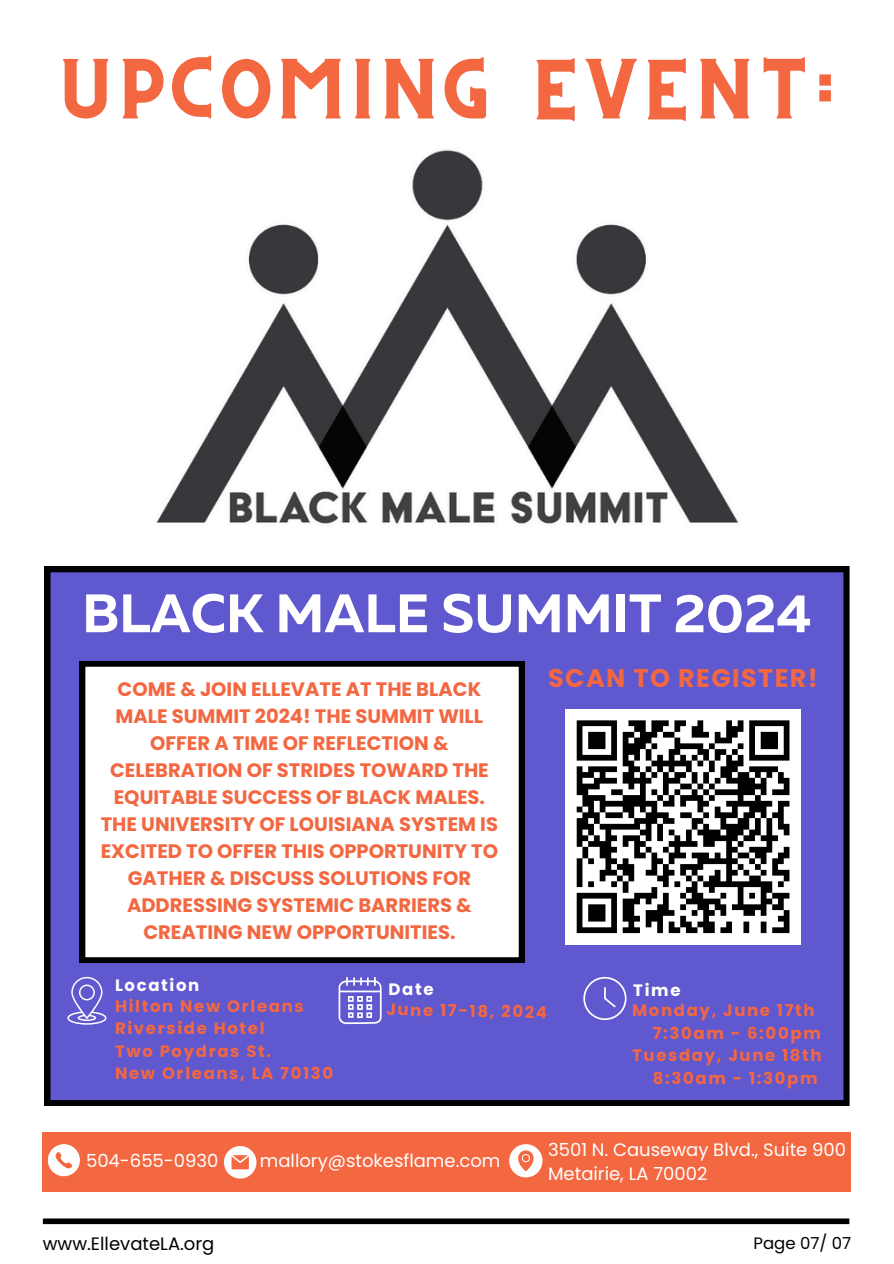
<style>
.page{position:relative;width:894px;height:1264px;background:#fff}
.page>*{position:absolute;margin:0;border:0;box-sizing:border-box;transform-origin:0 0}
.t1{font:60px "CS Gordon Vintage";color:#f36741}
.t2{font:700 54px "Muller";color:#fff}
.t3{font:700 25.5px "Poppins";letter-spacing:.055em;color:#f36741}
.t4{font:700 19.5px/27px "Poppins";color:#f36741;text-align:center}
.t5{font:18px/24.8px "Poppins";color:#fff}
.t6{font:18px "Poppins";color:#000}
.t7{font:700 16.5px/22.5px "Poppins";letter-spacing:.1em;color:#f36741}
.t8{font:700 16.5px "Poppins";letter-spacing:.1em;color:#fff}
.t9{font:16.5px "Poppins";color:#000}
</style>
<div class="page">
<svg style="left:45px;top:566px;width:803px;height:539px;background:#5a52c0"></svg>
<div style="left:43px;top:1218px;width:806px;height:6px;background:#000"></div>
<div style="left:43px;top:1132px;width:807px;height:59px;background:#f36741"></div>
<svg style="left:48px;top:1144px;width:32px;height:32px"></svg>
<svg style="left:224px;top:1146px;width:32px;height:32px"></svg>
<svg style="left:509px;top:1144px;width:33px;height:33px"></svg>
<div style="left:565px;top:709px;width:235px;height:235px;background:#fff"></div>
<svg style="left:576px;top:720px;width:214px;height:214px"></svg>
<svg style="left:338px;top:976px;width:43px;height:48px"></svg>
<svg style="left:583px;top:976px;width:43px;height:43px;background:#756ed4"></svg>
<svg style="left:67px;top:976px;width:39px;height:48px;background:#7f78d7"></svg>
<img style="left:156px;top:150px;width:583px;height:374px">
<svg style="left:80px;top:661px;width:444px;height:301px"></svg>
<h6 class="t1" style="left:56px;top:63px;width:783px">UPCOMING EVENT:</h6>
<h6 class="t2" style="left:82px;top:590px;width:731px">BLACK MALE SUMMIT 2024</h6>
<p class="t4" style="left:101px;top:675px;width:399px">COME &amp; JOIN ELLEVATE AT THE BLACK<br>MALE SUMMIT 2024! THE SUMMIT WILL<br>OFFER A TIME OF REFLECTION &amp;<br>CELEBRATION OF STRIDES TOWARD THE<br>EQUITABLE SUCCESS OF BLACK MALES.<br>THE UNIVERSITY OF LOUISIANA SYSTEM IS<br>EXCITED TO OFFER THIS OPPORTUNITY TO<br>GATHER &amp; DISCUSS SOLUTIONS FOR<br>ADDRESSING SYSTEMIC BARRIERS &amp;<br>CREATING NEW OPPORTUNITIES.</p>
<h6 class="t3" style="left:548px;top:660px;width:271px">SCAN TO REGISTER!</h6>
<h6 class="t8" style="left:115px;top:973px;width:86px">Location</h6>
<h6 class="t7" style="left:115px;top:994px;width:220px">Hilton New Orleans<br>Riverside Hotel<br>Two Poydras St.<br>New Orleans, LA 70130</h6>
<h4 class="t8" style="left:388px;top:977px;width:46px">Date</h4>
<h3 class="t7" style="left:386px;top:998px;width:162px;rotate:1deg">June 17-18, 2024</h3>
<p class="t8" style="left:633px;top:978px;width:49px">Time</p>
<p class="t7" style="left:632px;top:999px;width:184px">Monday, June 17th</p>
<p class="t7" style="left:652px;top:1021px;width:169px">7:30am - 6:00pm</p>
<p class="t7" style="left:632px;top:1044px;width:191px">Tuesday, June 18th</p>
<p class="t7" style="left:652px;top:1066px;width:166px">8:30am - 1:30pm</p>
<h1 class="t5" style="left:86px;top:1148px;width:134px">504-655-0930</h1>
<p class="t5" style="left:260px;top:1148px;width:242px">mallory@stokesflame.com</p>
<h2 class="t5" style="left:548px;top:1136px;width:299px">3501 N. Causeway Blvd., Suite 900<br>Metairie, LA 70002</h2>
<p class="t6" style="left:43px;top:1231px;width:173px">www.EllevateLA.org</p>
<h6 class="t9" style="left:753px;top:1231px;width:99px">Page 07/ 07</h6>
</div>
